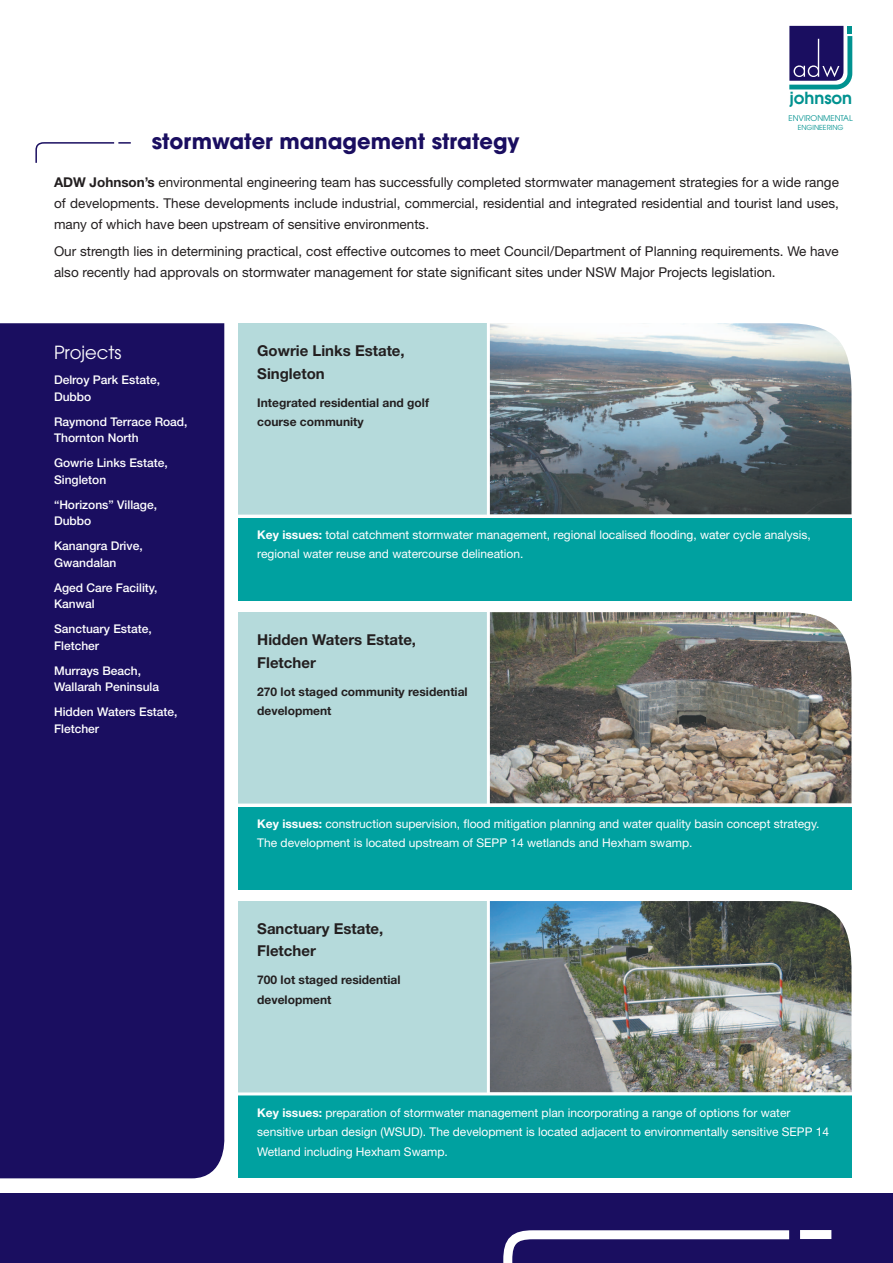
<style>
.page{position:relative;width:893px;height:1263px;background:#fff}
.page>*{position:absolute;margin:0;border:0;box-sizing:border-box;transform-origin:0 0}
.t1{font:700 21px "Avant Garde";color:#1a0e60}
.t2{font:18px "Avant Garde";color:#fff}
.t3{font:600 16.5px "Avant Garde";color:#009290}
.t4{font:700 15px "Helvetica Neue";color:#231f20}
.t5{font:13.5px/21px "Helvetica Neue";color:#231f20;text-align:justify}
.t6{font:12px/19.5px "Helvetica Neue";color:#fff}
.t7{font:500 12px/16.5px "Helvetica Neue";color:#fff}
.t8{font:700 12px/19.5px "Helvetica Neue";color:#231f20}
.t9{font:7.8px "Avant Garde";color:#009290}
.t10{font:6.9px "Avant Garde";color:#009290}
.s1{font-weight:700}
</style>
<div class="page">
<div style="left:0;top:1193px;width:893px;height:70px;background:#1a0e60"></div>
<svg style="left:503px;top:1230px;width:287px;height:33px"></svg>
<div style="left:800px;top:1230px;width:31px;height:9px;background:#fff"></div>
<svg style="left:789px;top:26px;width:63px;height:63px"></svg>
<div style="left:0;top:323px;width:225px;height:855px;background:#1a0e60"></div>
<img style="left:490px;top:901px;width:361px;height:191px">
<div style="left:238px;top:1095px;width:613px;height:83px;background:#00a1a0"></div>
<div style="left:238px;top:901px;width:249px;height:191px;background:#b5dadb"></div>
<img style="left:490px;top:612px;width:361px;height:191px">
<div style="left:238px;top:806px;width:613px;height:83px;background:#00a1a0"></div>
<div style="left:238px;top:612px;width:249px;height:191px;background:#b5dadb"></div>
<img style="left:490px;top:323px;width:361px;height:191px">
<div style="left:238px;top:518px;width:613px;height:82px;background:#00a1a0"></div>
<div style="left:238px;top:323px;width:249px;height:192px;background:#b5dadb"></div>
<svg style="left:35px;top:142px;width:96px;height:21px"></svg>
<p class="t3" style="left:789px;top:87px;width:64px">johnson</p>
<p class="t9" style="left:788px;top:114px;width:66px">ENVIRONMENTAL</p>
<p class="t10" style="left:798px;top:123px;width:47px">ENGINEERING</p>
<p class="t1" style="left:152px;top:128px;width:369px">stormwater management strategy</p>
<p class="t5" style="left:54px;top:171px;width:786px"><span class="s1">ADW Johnson’s</span> environmental engineering team has successfully completed stormwater management strategies for a wide range of developments. These developments include industrial, commercial, residential and integrated residential and tourist land uses, many of which have been upstream of sensitive environments.</p>
<p class="t5" style="left:54px;top:241px;width:786px">Our strength lies in determining practical, cost effective outcomes to meet Council/Department of Planning requirements. We have also recently had approvals on stormwater management for state significant sites under NSW Major Projects legislation.</p>
<p class="t2" style="left:54px;top:342px;width:69px">Projects</p>
<p class="t7" style="left:54px;top:371px;width:108px">Delroy Park Estate,<br>Dubbo</p>
<p class="t7" style="left:54px;top:413px;width:135px">Raymond Terrace Road,<br>Thornton North</p>
<p class="t7" style="left:54px;top:454px;width:115px">Gowrie Links Estate,<br>Singleton</p>
<p class="t7" style="left:54px;top:496px;width:105px">“Horizons” Village,<br>Dubbo</p>
<p class="t7" style="left:54px;top:537px;width:90px">Kanangra Drive,<br>Gwandalan</p>
<p class="t7" style="left:54px;top:579px;width:105px">Aged Care Facility,<br>Kanwal</p>
<p class="t7" style="left:54px;top:620px;width:99px">Sanctuary Estate,<br>Fletcher</p>
<p class="t7" style="left:54px;top:662px;width:107px">Murrays Beach,<br>Wallarah Peninsula</p>
<p class="t7" style="left:54px;top:703px;width:125px">Hidden Waters Estate,<br>Fletcher</p>
<p class="t4" style="left:257px;top:341px;width:149px">Gowrie Links Estate,</p>
<p class="t4" style="left:257px;top:364px;width:69px">Singleton</p>
<p class="t8" style="left:257px;top:392px;width:173px">Integrated residential and golf course community</p>
<p class="t6" style="left:257px;top:525px;width:555px"><span class="s1">Key issues:</span> total catchment stormwater management, regional localised flooding, water cycle analysis, regional water reuse and watercourse delineation.</p>
<p class="t4" style="left:257px;top:630px;width:160px">Hidden Waters Estate,</p>
<p class="t4" style="left:257px;top:653px;width:60px">Fletcher</p>
<p class="t8" style="left:257px;top:681px;width:212px">270 lot staged community residential development</p>
<p class="t6" style="left:257px;top:813px;width:564px"><span class="s1">Key issues:</span> construction supervision, flood mitigation planning and water quality basin concept strategy.<br>The development is located upstream of SEPP 14 wetlands and Hexham swamp.</p>
<p class="t4" style="left:257px;top:919px;width:128px">Sanctuary Estate,</p>
<p class="t4" style="left:257px;top:942px;width:60px">Fletcher</p>
<p class="t8" style="left:257px;top:970px;width:145px">700 lot staged residential development</p>
<p class="t6" style="left:257px;top:1102px;width:573px"><span class="s1">Key issues:</span> preparation of stormwater management plan incorporating a range of options for water sensitive urban design (WSUD). The development is located adjacent to environmentally sensitive SEPP 14<br>Wetland including Hexham Swamp.</p>
</div>
